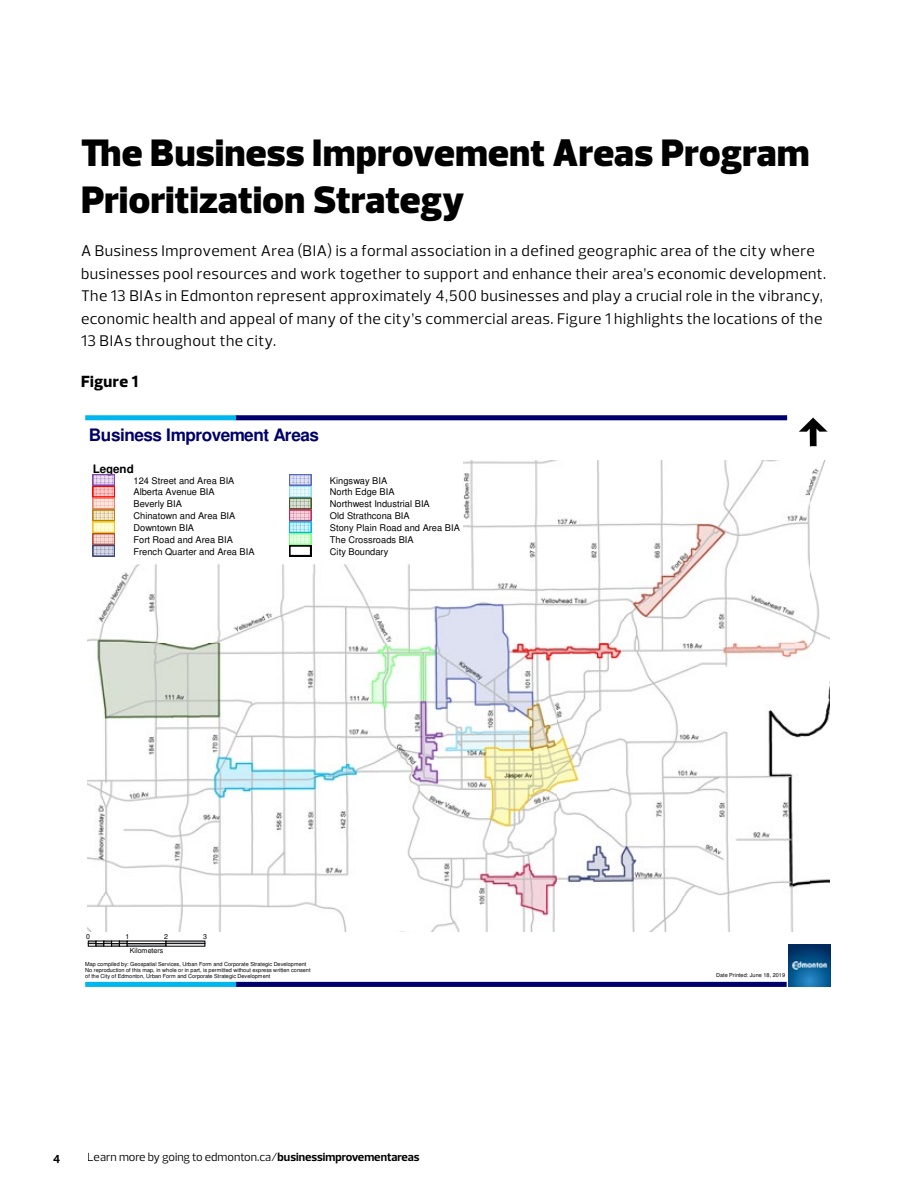
<style>
.page{position:relative;width:918px;height:1188px;background:#fff}
.page>*{position:absolute;margin:0;border:0;box-sizing:border-box;transform-origin:0 0}
.t1{font:900 39px/46.8px "Prelo";letter-spacing:.01em;color:#000}
.t2{font:700 17.1px "Helvetica";letter-spacing:-.03em;color:#00006d}
.t3{font:800 16.5px "Prelo";letter-spacing:.02em;color:#000}
.t4{font:15.75px/22.5px "Prelo";letter-spacing:.03em;color:#000}
.t5{font:12px "Prelo";color:#000}
.t6{font:700 12px "Prelo";color:#000}
.t7{font:700 11.55px "Helvetica";letter-spacing:-.005em;color:#000}
.t8{font:9.3px/11.9px "Helvetica";color:#000}
.t9{font:7.05px "Helvetica";letter-spacing:.005em;color:#000}
.t10{font:5.55px/6.1px "Helvetica";color:#000}
.s1{font-weight:700}
</style>
<div class="page">
<img style="left:788px;top:944px;width:43px;height:43px">
<svg style="left:799px;top:418px;width:29px;height:29px"></svg>
<div style="left:238px;top:415px;width:547px;height:5px;background:#00006d"></div>
<div style="left:88px;top:415px;width:146px;height:5px;background:#00b6ee"></div>
<div style="left:238px;top:982px;width:546px;height:5px;background:#00006d"></div>
<div style="left:88px;top:982px;width:146px;height:5px;background:#00b6ee"></div>
<img style="left:87px;top:460px;width:742px;height:471px">
<div style="left:75px;top:449px;width:388px;height:115px;background:#fff"></div>
<div style="left:93px;top:474px;width:22px;height:12px;border:2px solid #8847aa"></div>
<svg style="left:93px;top:475px;width:22px;height:78px;background:#e7b8a6"></svg>
<div style="left:93px;top:545px;width:22px;height:11px;border:2px solid #3c467d"></div>
<div style="left:289px;top:474px;width:22px;height:12px;border:2px solid #5b6abf"></div>
<svg style="left:289px;top:475px;width:22px;height:81px;background:#b4c7c8"></svg>
<svg style="left:88px;top:941px;width:39px;height:5px"></svg>
<div style="left:127px;top:943px;width:39px;height:3px;border:1px solid #000"></div>
<div style="left:166px;top:943px;width:39px;height:3px;border:1px solid #000"></div>
<h1 class="t1" style="left:81px;top:130px;width:730px">The Business Improvement Areas Program<br>Prioritization Strategy</h1>
<p class="t4" style="left:81px;top:240px;width:745px">A Business Improvement Area (BIA) is a formal association in a defined geographic area of the city where businesses pool resources and work together to support and enhance their area’s economic development.<br>The 13 BIAs in Edmonton represent approximately 4,500 businesses and play a crucial role in the vibrancy, economic health and appeal of many of the city’s commercial areas. Figure 1 highlights the locations of the 13 BIAs throughout the city.</p>
<p class="t3" style="left:81px;top:371px;width:59px">Figure 1</p>
<p class="t2" style="left:89px;top:428px;width:232px">Business Improvement Areas</p>
<p class="t7" style="left:93px;top:464px;width:43px">Legend</p>
<p class="t8" style="left:133px;top:475px;width:123px">124 Street and Area BIA<br>Alberta Avenue BIA<br>Beverly BIA<br>Chinatown and Area BIA<br>Downtown BIA<br>Fort Road and Area BIA<br>French Quarter and Area BIA</p>
<p class="t8" style="left:330px;top:475px;width:131px">Kingsway BIA<br>North Edge BIA<br>Northwest Industrial BIA<br>Old Strathcona BIA<br>Stony Plain Road and Area BIA<br>The Crossroads BIA<br>City Boundary</p>
<p class="t9" style="left:86px;top:934px;width:5px">0</p>
<p class="t9" style="left:125px;top:934px;width:5px">1</p>
<p class="t9" style="left:164px;top:934px;width:5px">2</p>
<p class="t9" style="left:203px;top:934px;width:5px">3</p>
<p class="t9" style="left:130px;top:948px;width:35px">Kilometers</p>
<p class="t10" style="left:85px;top:962px;width:227px">Map compiled by: Geospatial Services, Urban Form and Corporate Strategic Development<br>No reproduction of this map, in whole or in part, is permitted without express written consent of the City of Edmonton, Urban Form and Corporate Strategic Development</p>
<p class="t10" style="left:716px;top:972px;width:70px">Date Printed: June 18, 2019</p>
<p class="t6" style="left:53px;top:1150px;width:9px">4</p>
<p class="t5" style="left:88px;top:1150px;width:333px">Learn more by going to edmonton.ca/<span class="s1">businessimprovementareas</span></p>
</div>
